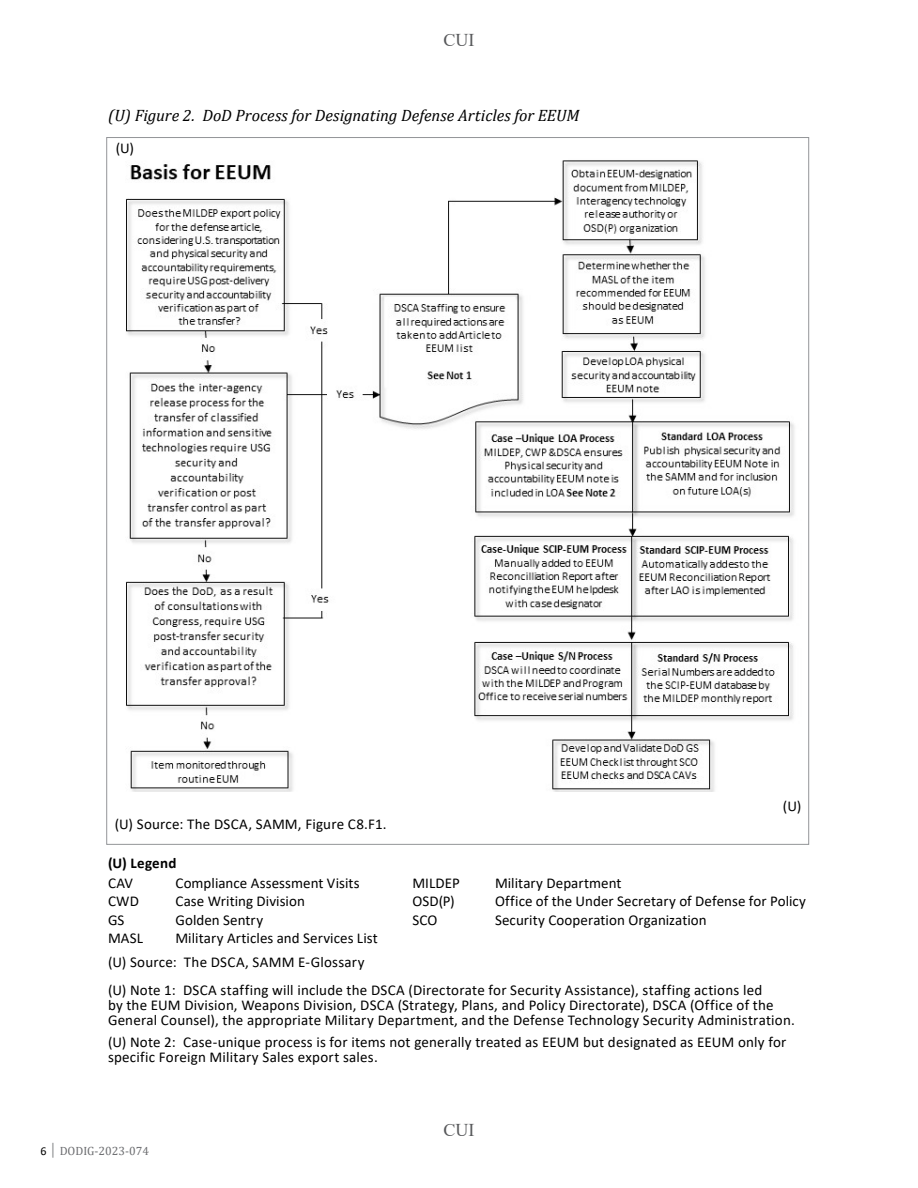
<style>
.page{position:relative;width:918px;height:1188px;background:#fff}
.page>*{position:absolute;margin:0;border:0;box-sizing:border-box;transform-origin:0 0}
.t1{font:18px "Times New Roman";color:#58595b}
.Heading_5_FIGS_TABLE{font:italic 16.5px "Cambria";color:#000}
.Figure_Source{font:15px/15px "Calibri";letter-spacing:.015em;color:#000}
.Table_-_Body_L_-_Leg{font:15px "Calibri";letter-spacing:.005em;color:#000}
.Table_-_Body_L{font:700 15px "Calibri";letter-spacing:.015em;color:#000}
.Table_-_Body_L-2{font:15px "Calibri";color:#000}
.t2{font:12px "Cambria";color:#6d6e71}
.s1{font-family:"Calibri";color:#000}
</style>
<div class="page">
<img style="left:126px;top:160px;width:669px;height:631px">
<p class="t1" style="left:444px;top:28px;width:32px">CUI</p>
<p class="Heading_5_FIGS_TABLE" style="left:108px;top:104px;width:473px">(U) Figure 2. DoD Process for Designating Defense Articles for EEUM</p>
<p class="Table_-_Body_L-2" style="left:116px;top:137px;width:20px">(U)</p>
<p class="Table_-_Body_L-2" style="left:783px;top:796px;width:20px">(U)</p>
<p class="Figure_Source" style="left:115px;top:816px;width:273px">(U) Source: The DSCA, SAMM, Figure C8.F1.</p>
<p class="Table_-_Body_L" style="left:108px;top:852px;width:70px">(U) Legend</p>
<p class="Table_-_Body_L_-_Leg" style="left:108px;top:873px;width:27px">CAV</p>
<p class="Table_-_Body_L_-_Leg" style="left:176px;top:873px;width:186px">Compliance Assessment Visits</p>
<p class="Table_-_Body_L_-_Leg" style="left:412px;top:873px;width:49px">MILDEP</p>
<p class="Table_-_Body_L_-_Leg" style="left:495px;top:873px;width:128px">Military Department</p>
<p class="Table_-_Body_L_-_Leg" style="left:108px;top:891px;width:32px">CWD</p>
<p class="Table_-_Body_L_-_Leg" style="left:176px;top:891px;width:131px">Case Writing Division</p>
<p class="Table_-_Body_L_-_Leg" style="left:412px;top:891px;width:44px">OSD(P)</p>
<p class="Table_-_Body_L_-_Leg" style="left:495px;top:891px;width:313px">Office of the Under Secretary of Defense for Policy</p>
<p class="Table_-_Body_L_-_Leg" style="left:108px;top:909px;width:18px">GS</p>
<p class="Table_-_Body_L_-_Leg" style="left:176px;top:909px;width:89px">Golden Sentry</p>
<p class="Table_-_Body_L_-_Leg" style="left:412px;top:909px;width:27px">SCO</p>
<p class="Table_-_Body_L_-_Leg" style="left:495px;top:909px;width:213px">Security Cooperation Organization</p>
<p class="Table_-_Body_L_-_Leg" style="left:108px;top:927px;width:37px">MASL</p>
<p class="Table_-_Body_L_-_Leg" style="left:176px;top:927px;width:204px">Military Articles and Services List</p>
<p class="Figure_Source" style="left:108px;top:954px;width:258px">(U) Source: The DSCA, SAMM E-Glossary</p>
<p class="Figure_Source" style="left:108px;top:982px;width:688px">(U) Note 1: DSCA staffing will include the DSCA (Directorate for Security Assistance), staffing actions led<br>by the EUM Division, Weapons Division, DSCA (Strategy, Plans, and Policy Directorate), DSCA (Office of the<br>General Counsel), the appropriate Military Department, and the Defense Technology Security Administration.</p>
<p class="Figure_Source" style="left:108px;top:1034px;width:680px">(U) Note 2: Case-unique process is for items not generally treated as EEUM but designated as EEUM only for specific Foreign Military Sales export sales.</p>
<p class="t2" style="left:40px;top:1143px;width:110px"><span class="s1">6</span> │ DODIG-2023-074</p>
<p class="t1" style="left:444px;top:1117px;width:32px">CUI</p>
</div>
